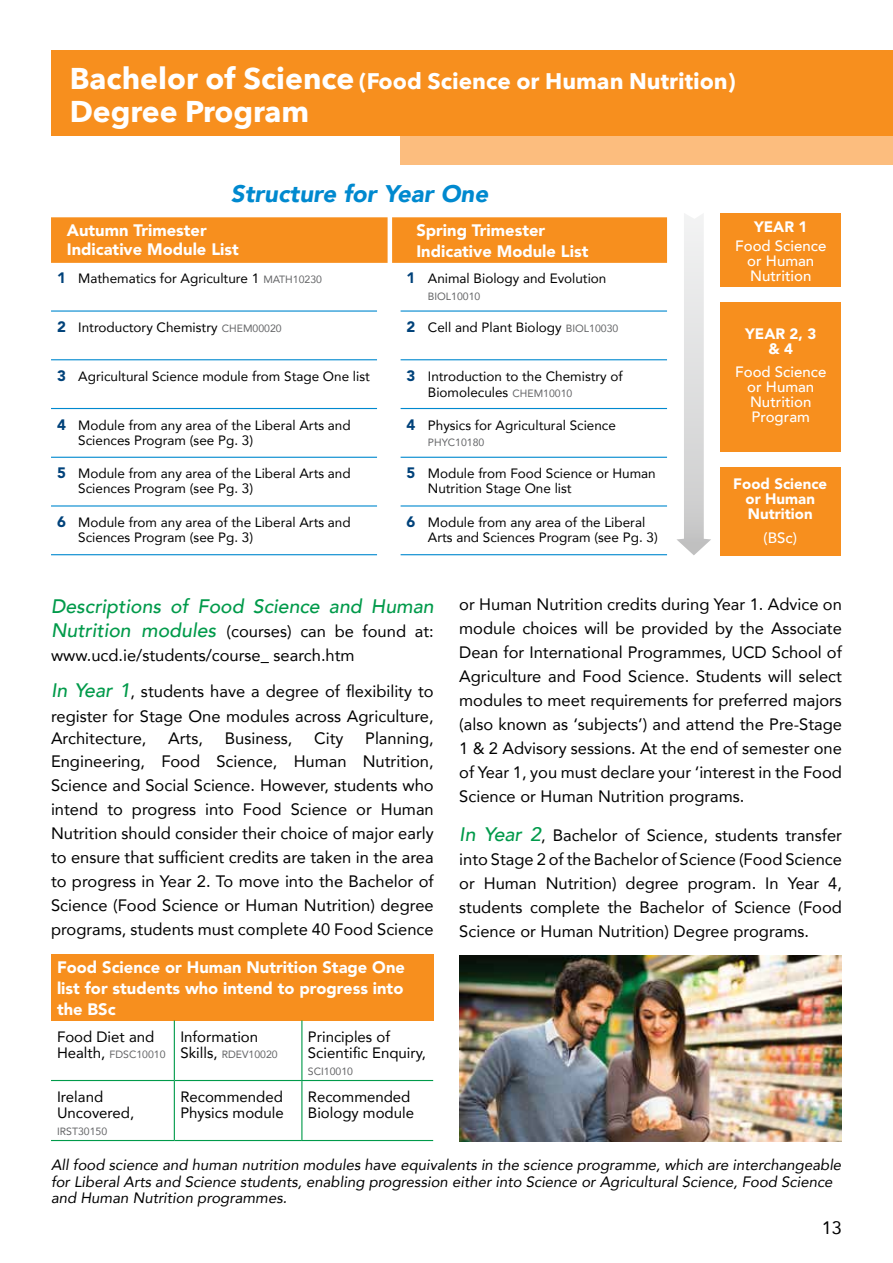
<style>
.page{position:relative;width:893px;height:1263px;background:#fff}
.page>*{position:absolute;margin:0;border:0;box-sizing:border-box;transform-origin:0 0}
.t1{font:700 30px "Avenir Next";color:#fff}
.t2{font:italic 900 24px "Avenir";color:#0089cf}
.t3{font:700 22.5px "Avenir Next";color:#fff}
.t4{font:italic 500 19.5px "Avenir";color:#009a4a}
.t5{font:18px "Avenir";color:#000}
.t6{font:16.5px/24px "Avenir";color:#000;text-align:justify}
.t7{font:900 16.5px/21px "Avenir";color:#fff}
.t8{font:italic 15px/16.5px "Avenir";color:#000}
.t9{font:15px/16.5px "Avenir";color:#000}
.t10{font:500 15px/15px "Avenir LT";color:#fff;text-align:center}
.t11{font:900 15px/15px "Avenir";color:#fff}
.t12{font:13.5px/15px "Avenir";color:#000}
.t13{font:10.5px "Avenir";color:#636466}
.s1{font-size:30px}
.s2{font-weight:900;font-size:15px;color:#00427a}
.s3{font-size:10.5px;color:#636466}
.s4{font-weight:500;font-style:italic;font-size:19.5px;color:#009a4a}
.s5{font-size:15px;color:#000}
</style>
<div class="page">
<div style="left:401px;top:135px;width:492px;height:30px;background:#fcbd7e"></div>
<div style="left:51px;top:50px;width:842px;height:85px;background:#f78f1e"></div>
<div style="left:51px;top:217px;width:616px;height:46px;background:#f78f1e"></div>
<hr style="left:51px;top:310px;width:326px;height:2px;background:#0089cf">
<hr style="left:401px;top:310px;width:266px;height:2px;background:#0089cf">
<hr style="left:51px;top:359px;width:326px;height:1px;background:#0089cf">
<hr style="left:401px;top:359px;width:266px;height:1px;background:#0089cf">
<hr style="left:51px;top:408px;width:326px;height:1px;background:#0089cf">
<hr style="left:401px;top:408px;width:266px;height:1px;background:#0089cf">
<hr style="left:51px;top:457px;width:326px;height:1px;background:#0089cf">
<hr style="left:401px;top:457px;width:266px;height:1px;background:#0089cf">
<hr style="left:51px;top:505px;width:326px;height:1px;background:#0089cf">
<hr style="left:401px;top:505px;width:266px;height:1px;background:#0089cf">
<hr style="left:51px;top:554px;width:326px;height:1px;background:#0089cf">
<hr style="left:401px;top:554px;width:266px;height:1px;background:#0089cf">
<div style="left:720px;top:213px;width:121px;height:342px;background:#f78f1e"></div>
<div style="left:719px;top:288px;width:123px;height:14px;background:#fff"></div>
<div style="left:719px;top:453px;width:123px;height:14px;background:#fff"></div>
<svg style="left:677px;top:214px;width:34px;height:341px"></svg>
<hr style="left:388px;top:213px;width:4px;height:62px;background:#fff">
<div style="left:51px;top:954px;width:382px;height:66px;background:#f78f1e"></div>
<hr style="left:174px;top:1020px;width:1px;height:60px;background:#009a4a">
<hr style="left:301px;top:1020px;width:1px;height:60px;background:#009a4a">
<hr style="left:51px;top:1080px;width:123px;height:1px;background:#009a4a">
<hr style="left:174px;top:1080px;width:128px;height:1px;background:#009a4a">
<hr style="left:174px;top:1081px;width:1px;height:59px;background:#009a4a">
<hr style="left:302px;top:1080px;width:131px;height:1px;background:#009a4a">
<hr style="left:301px;top:1081px;width:1px;height:59px;background:#009a4a">
<hr style="left:51px;top:1140px;width:123px;height:1px;background:#009a4a">
<hr style="left:174px;top:1140px;width:128px;height:1px;background:#009a4a">
<hr style="left:302px;top:1140px;width:131px;height:1px;background:#009a4a">
<img style="left:459px;top:955px;width:383px;height:186px">
<h3 class="t3" style="left:70px;top:62px;width:667px"><span class="s1">Bachelor of Science</span> (Food Science or Human Nutrition)</h3>
<h1 class="t1" style="left:70px;top:85px;width:241px">Degree Program</h1>
<h2 class="t2" style="left:231px;top:174px;width:259px">Structure for Year One</h2>
<p class="t7" style="left:67px;top:220px;width:174px;line-height:19.5px">Autumn Trimester<br>Indicative Module List</p>
<p class="t7" style="left:416px;top:219px;width:174px">Spring Trimester<br>Indicative Module List</p>
<p class="t12" style="left:57px;top:271px;width:267px"><span class="s2">1</span> Mathematics for Agriculture 1 <span class="s3">MATH10230</span></p>
<p class="t12" style="left:407px;top:271px;width:201px"><span class="s2">1</span> Animal Biology and Evolution</p>
<p class="t13" style="left:428px;top:288px;width:54px">BIOL10010</p>
<p class="t12" style="left:57px;top:319px;width:226px"><span class="s2">2</span> Introductory Chemistry <span class="s3">CHEM00020</span></p>
<p class="t12" style="left:407px;top:319px;width:213px"><span class="s2">2</span> Cell and Plant Biology <span class="s3">BIOL10030</span></p>
<p class="t12" style="left:57px;top:368px;width:314px"><span class="s2">3</span> Agricultural Science module from Stage One list</p>
<p class="t12" style="left:428px;top:367px;width:196px;line-height:16.5px;text-indent:-21px"><span class="s2">3</span> Introduction to the Chemistry of<br>Biomolecules <span class="s3">CHEM10010</span></p>
<p class="t12" style="left:78px;top:417px;width:274px;text-indent:-21px"><span class="s2">4</span> Module from any area of the Liberal Arts and<br>Sciences Program (see Pg. 3)</p>
<p class="t12" style="left:407px;top:417px;width:211px"><span class="s2">4</span> Physics for Agricultural Science</p>
<p class="t13" style="left:428px;top:434px;width:58px">PHYC10180</p>
<p class="t12" style="left:78px;top:466px;width:274px;text-indent:-21px"><span class="s2">5</span> Module from any area of the Liberal Arts and<br>Sciences Program (see Pg. 3)</p>
<p class="t12" style="left:428px;top:466px;width:229px;text-indent:-21px"><span class="s2">5</span> Module from Food Science or Human<br>Nutrition Stage One list</p>
<p class="t12" style="left:78px;top:514px;width:274px;text-indent:-21px"><span class="s2">6</span> Module from any area of the Liberal Arts and<br>Sciences Program (see Pg. 3)</p>
<p class="t12" style="left:428px;top:514px;width:231px;text-indent:-21px"><span class="s2">6</span> Module from any area of the Liberal<br>Arts and Sciences Program (see Pg. 3)</p>
<p class="t11" style="left:754px;top:219px;width:12px">Yea</p>
<p class="t11" style="left:784px;top:219px;width:25px">r 1</p>
<p class="t10" style="left:735px;top:239px;width:93px">Food Science or Human<br>Nutrition</p>
<p class="t11" style="left:768px;top:326px;width:49px;text-indent:7px">r 2, 3 &amp; 4</p>
<p class="t10" style="left:735px;top:365px;width:93px">Food Science or Human<br>Nutrition<br>Program</p>
<p class="t11" style="left:745px;top:326px;width:12px">Yea</p>
<p class="t11" style="left:733px;top:476px;width:95px;text-align:center">Food Science or Human<br>Nutrition</p>
<p class="t10" style="left:764px;top:530px;width:35px">(BSc)</p>
<p class="t4" style="left:51px;top:594px;width:384px">Descriptions of Food Science and Human</p>
<p class="t6" style="left:51px;top:618px;width:384px"><span class="s4">Nutrition modules</span> (courses) can be found at: www.ucd.ie/students/course_ search.htm</p>
<p class="t6" style="left:51px;top:679px;width:384px"><span class="s4">In Year 1</span>, students have a degree of flexibility to register for Stage One modules across Agriculture,</p>
<p class="t6" style="left:51px;top:726px;width:97px">Architecture,</p>
<p class="t6" style="left:168px;top:726px;width:36px">Arts,</p>
<p class="t6" style="left:225px;top:726px;width:69px">Business,</p>
<p class="t6" style="left:314px;top:726px;width:31px">City</p>
<p class="t6" style="left:51px;top:726px;width:384px;line-height:22.5px;text-align:right">Planning,<br>Engineering, Food Science, Human Nutrition,</p>
<p class="t6" style="left:51px;top:772px;width:384px">Science and Social Science. However, students who intend to progress into Food Science or Human Nutrition should consider their choice of major early to ensure that sufficient credits are taken in the area to progress in Year 2. To move into the Bachelor of Science (Food Science or Human Nutrition) degree programs, students must complete 40 Food Science</p>
<p class="t7" style="left:57px;top:956px;width:349px;text-align:justify">Food Science or Human Nutrition Stage One list for students who intend to progress into the BSc</p>
<p class="t9" style="left:57px;top:1027px;width:99px">Food Diet and</p>
<p class="t13" style="left:57px;top:1046px;width:110px"><span class="s5">Health,</span> FDSC10010</p>
<p class="t9" style="left:180px;top:1027px;width:79px">Information</p>
<p class="t13" style="left:180px;top:1046px;width:99px"><span class="s5">Skills,</span> RDEV10020</p>
<p class="t9" style="left:308px;top:1027px;width:120px">Principles of<br>Scientific Enquiry,</p>
<p class="t13" style="left:308px;top:1062px;width:47px">SCI10010</p>
<p class="t9" style="left:57px;top:1087px;width:79px">Ireland<br>Uncovered,</p>
<p class="t13" style="left:57px;top:1122px;width:52px">IRST30150</p>
<p class="t9" style="left:180px;top:1087px;width:105px">Recommended<br>Physics module</p>
<p class="t9" style="left:308px;top:1087px;width:108px">Recommended<br>Biology module</p>
<p class="t6" style="left:459px;top:592px;width:384px">or Human Nutrition credits during Year 1. Advice on module choices will be provided by the Associate Dean for International Programmes, UCD School of Agriculture and Food Science. Students will select modules to meet requirements for preferred majors (also known as ‘subjects’) and attend the Pre-Stage 1 &amp; 2 Advisory sessions. At the end of semester one of Year 1, you must declare your ‘interest in the Food Science or Human Nutrition programs.</p>
<p class="t6" style="left:459px;top:822px;width:384px"><span class="s4">In Year 2</span>, Bachelor of Science, students transfer into Stage 2 of the Bachelor of Science (Food Science or Human Nutrition) degree program. In Year 4, students complete the Bachelor of Science (Food Science or Human Nutrition) Degree programs.</p>
<p class="t8" style="left:51px;top:1157px;width:792px">All food science and human nutrition modules have equivalents in the science programme, which are interchangeable for Liberal Arts and Science students, enabling progression either into Science or Agricultural Science, Food Science and Human Nutrition programmes.</p>
<p class="t5" style="left:822px;top:1213px;width:22px">13</p>
</div>
